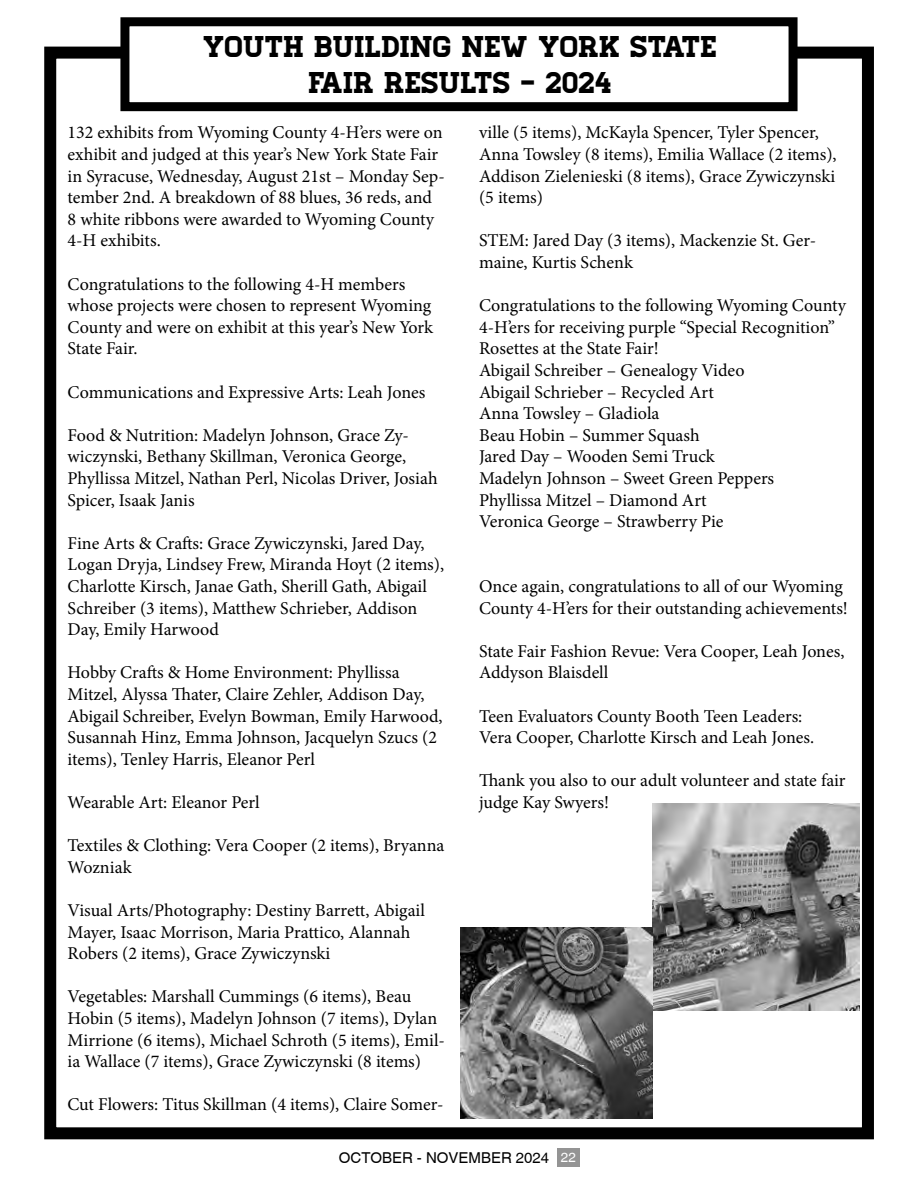
<style>
.page{position:relative;width:918px;height:1188px;background:#fff}
.page>*{position:absolute;margin:0;border:0;box-sizing:border-box;transform-origin:0 0}
.t1{font:30px "Homestead";color:#000}
.t2{font:18px/21.6px "Minion Pro";color:#000}
.t3{font:15px "Helonia";color:#000}
.s1{font-size:13.5px;color:#fff}
</style>
<div class="page">
<div style="left:557px;top:1148px;width:23px;height:19px;background:#949494"></div>
<div style="left:44px;top:47px;width:830px;height:1092px;border:12px solid #000"></div>
<div style="left:125px;top:22px;width:668px;height:85px;background:#fff"></div>
<div style="left:120px;top:17px;width:678px;height:94px;border:9px solid #000"></div>
<img style="left:652px;top:804px;width:207px;height:207px">
<img style="left:461px;top:927px;width:191px;height:192px">
<p class="t1" style="left:204px;top:29px;width:516px">YOUTH BUILDING NEW YORK STATE</p>
<p class="t1" style="left:309px;top:65px;width:305px">FAIR RESULTS - 2024</p>
<p class="t2" style="left:68px;top:122px;width:379px">132 exhibits from Wyoming County 4-H’ers were on exhibit and judged at this year’s New York State Fair in Syracuse, Wednesday, August 21st – Monday Sep&shy;tember 2nd. A breakdown of 88 blues, 36 reds, and 8 white ribbons were awarded to Wyoming County 4-H exhibits.</p>
<p class="t2" style="left:68px;top:273px;width:367px">Congratulations to the following 4-H members whose projects were chosen to represent Wyoming County and were on exhibit at this year’s New York State Fair.</p>
<p class="t2" style="left:68px;top:381px;width:359px">Communications and Expressive Arts: Leah Jones</p>
<p class="t2" style="left:68px;top:424px;width:372px">Food &amp; Nutrition: Madelyn Johnson, Grace Zy&shy;wiczynski, Bethany Skillman, Veronica George, Phyllissa Mitzel, Nathan Perl, Nicolas Driver, Josiah Spicer, Isaak Janis</p>
<p class="t2" style="left:68px;top:532px;width:378px">Fine Arts &amp; Crafts: Grace Zywiczynski, Jared Day, Logan Dryja, Lindsey Frew, Miranda Hoyt (2 items), Charlotte Kirsch, Janae Gath, Sherill Gath, Abigail Schreiber (3 items), Matthew Schrieber, Addison Day, Emily Harwood</p>
<p class="t2" style="left:68px;top:662px;width:377px">Hobby Crafts &amp; Home Environment: Phyllissa Mitzel, Alyssa Thater, Claire Zehler, Addison Day, Abigail Schreiber, Evelyn Bowman, Emily Harwood, Susannah Hinz, Emma Johnson, Jacquelyn Szucs (2 items), Tenley Harris, Eleanor Perl</p>
<p class="t2" style="left:68px;top:792px;width:194px">Wearable Art: Eleanor Perl</p>
<p class="t2" style="left:68px;top:835px;width:378px">Textiles &amp; Clothing: Vera Cooper (2 items), Bryanna<br>Wozniak</p>
<p class="t2" style="left:68px;top:900px;width:359px">Visual Arts/Photography: Destiny Barrett, Abigail<br>Mayer, Isaac Morrison, Maria Prattico, Alannah<br>Robers (2 items), Grace Zywiczynski</p>
<p class="t2" style="left:68px;top:986px;width:379px">Vegetables: Marshall Cummings (6 items), Beau Hobin (5 items), Madelyn Johnson (7 items), Dylan Mirrione (6 items), Michael Schroth (5 items), Emil&shy;ia Wallace (7 items), Grace Zywiczynski (8 items)</p>
<p class="t2" style="left:68px;top:1094px;width:377px">Cut Flowers: Titus Skillman (4 items), Claire Somer-</p>
<p class="t2" style="left:479px;top:122px;width:359px">ville (5 items), McKayla Spencer, Tyler Spencer, Anna Towsley (8 items), Emilia Wallace (2 items), Addison Zielenieski (8 items), Grace Zywiczynski (5 items)</p>
<p class="t2" style="left:479px;top:230px;width:339px">STEM: Jared Day (3 items), Mackenzie St. Ger&shy;maine, Kurtis Schenk</p>
<p class="t2" style="left:479px;top:295px;width:368px">Congratulations to the following Wyoming County<br>4-H’ers for receiving purple “Special Recognition”<br>Rosettes at the State Fair!</p>
<p class="t2" style="left:479px;top:360px;width:267px">Abigail Schreiber – Genealogy Video</p>
<p class="t2" style="left:479px;top:381px;width:236px">Abigail Schrieber – Recycled Art</p>
<p class="t2" style="left:479px;top:403px;width:182px">Anna Towsley – Gladiola</p>
<p class="t2" style="left:479px;top:424px;width:222px">Beau Hobin – Summer Squash</p>
<p class="t2" style="left:479px;top:446px;width:237px">Jared Day – Wooden Semi Truck</p>
<p class="t2" style="left:479px;top:468px;width:297px">Madelyn Johnson – Sweet Green Peppers</p>
<p class="t2" style="left:479px;top:489px;width:229px">Phyllissa Mitzel – Diamond Art</p>
<p class="t2" style="left:479px;top:511px;width:246px">Veronica George – Strawberry Pie</p>
<p class="t2" style="left:479px;top:576px;width:370px">Once again, congratulations to all of our Wyoming<br>County 4-H’ers for their outstanding achievements!</p>
<p class="t2" style="left:479px;top:640px;width:367px">State Fair Fashion Revue: Vera Cooper, Leah Jones,<br>Addyson Blaisdell</p>
<p class="t2" style="left:479px;top:705px;width:325px">Teen Evaluators County Booth Teen Leaders:</p>
<p class="t2" style="left:479px;top:727px;width:337px">Vera Cooper, Charlotte Kirsch and Leah Jones.</p>
<p class="t2" style="left:479px;top:770px;width:368px">Thank you also to our adult volunteer and state fair judge Kay Swyers!</p>
<p class="t3" style="left:339px;top:1149px;width:238px">OCTOBER - NOVEMBER 2024 <span class="s1">22</span></p>
</div>
